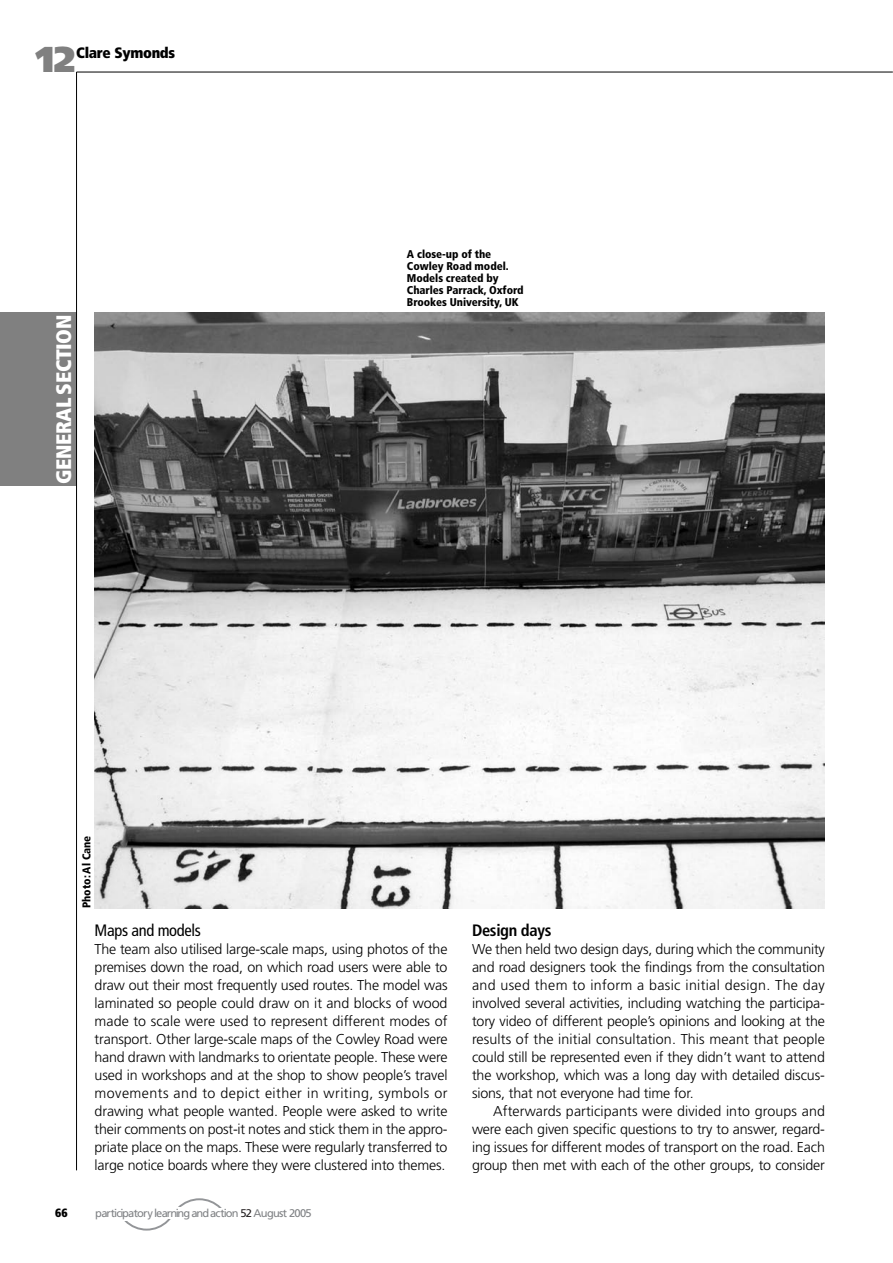
<style>
.page{position:relative;width:893px;height:1263px;background:#fff}
.page>*{position:absolute;margin:0;border:0;box-sizing:border-box;transform-origin:0 0}
.t1{font:900 36px "Frutiger";color:#808080}
.t2{font:900 condensed 21px "Frutiger";letter-spacing:-.02em;color:#fff}
.t3{font:condensed 16.5px "Frutiger";letter-spacing:-.02em;color:#000}
.t4{font:700 condensed 16.5px "Frutiger";letter-spacing:-.02em;color:#000}
.t5{font:900 condensed 15px "Frutiger";letter-spacing:-.02em;color:#000}
.t6{font:300 14.25px/18px "Frutiger";letter-spacing:-.01em;color:#000;text-align:justify}
.t7{font:900 condensed 12px "Frutiger";color:#000}
.t8{font:900 condensed 11.25px/12px "Frutiger";letter-spacing:-.005em;color:#000}
.t9{font:11.1px "Frutiger";letter-spacing:-.07em;color:#808285}
.s1{color:#231f20}
</style>
<div class="page">
<div style="left:0;top:313px;width:76px;height:173px;background:#808080"></div>
<hr style="left:77px;top:72px;width:816px;height:1px;background:#000">
<hr style="left:76px;top:72px;width:1px;height:1098px;background:#000">
<svg style="left:124px;top:1198px;width:98px;height:33px"></svg>
<div style="left:120px;top:1216px;width:10px;height:5px;background:#fff"></div>
<img style="left:95px;top:313px;width:729px;height:595px">
<h1 class="t1" style="left:36px;top:45px;width:41px">12</h1>
<p class="t5" style="left:76px;top:47px;width:101px">Clare Symonds</p>
<h2 class="t2" style="left:55px;top:484px;width:170px;rotate:-90deg">GENERAL SECTION</h2>
<p class="t8" style="left:82px;top:908px;width:74px;rotate:-90deg">Photo: Al Cane</p>
<p class="t8" style="left:407px;top:249px;width:118px">A close-up of the<br>Cowley Road model.<br>Models created by<br>Charles Parrack, Oxford<br>Brookes University, UK</p>
<p class="t3" style="left:95px;top:924px;width:108px">Maps and models</p>
<p class="t6" style="left:95px;top:941px;width:354px">The team also utilised large-scale maps, using photos of the premises down the road, on which road users were able to draw out their most frequently used routes. The model was laminated so people could draw on it and blocks of wood made to scale were used to represent different modes of transport. Other large-scale maps of the Cowley Road were hand drawn with landmarks to orientate people. These were used in workshops and at the shop to show people’s travel movements and to depict either in writing, symbols or drawing what people wanted. People were asked to write their comments on post-it notes and stick them in the appro&shy;priate place on the maps. These were regularly transferred to large notice boards where they were clustered into themes.</p>
<p class="t7" style="left:55px;top:1208px;width:14px">66</p>
<p class="t9" style="left:95px;top:1208px;width:218px">participatory learning and action <span class="s1">52</span> August 2005</p>
<p class="t4" style="left:472px;top:924px;width:81px">Design days</p>
<p class="t6" style="left:472px;top:941px;width:354px">We then held two design days, during which the community and road designers took the findings from the consultation and used them to inform a basic initial design. The day involved several activities, including watching the participa&shy;tory video of different people’s opinions and looking at the results of the initial consultation. This meant that people could still be represented even if they didn’t want to attend the workshop, which was a long day with detailed discus&shy;sions, that not everyone had time for.</p>
<p class="t6" style="left:472px;top:1103px;width:354px;text-indent:21px">Afterwards participants were divided into groups and were each given specific questions to try to answer, regard&shy;ing issues for different modes of transport on the road. Each group then met with each of the other groups, to consider</p>
</div>
